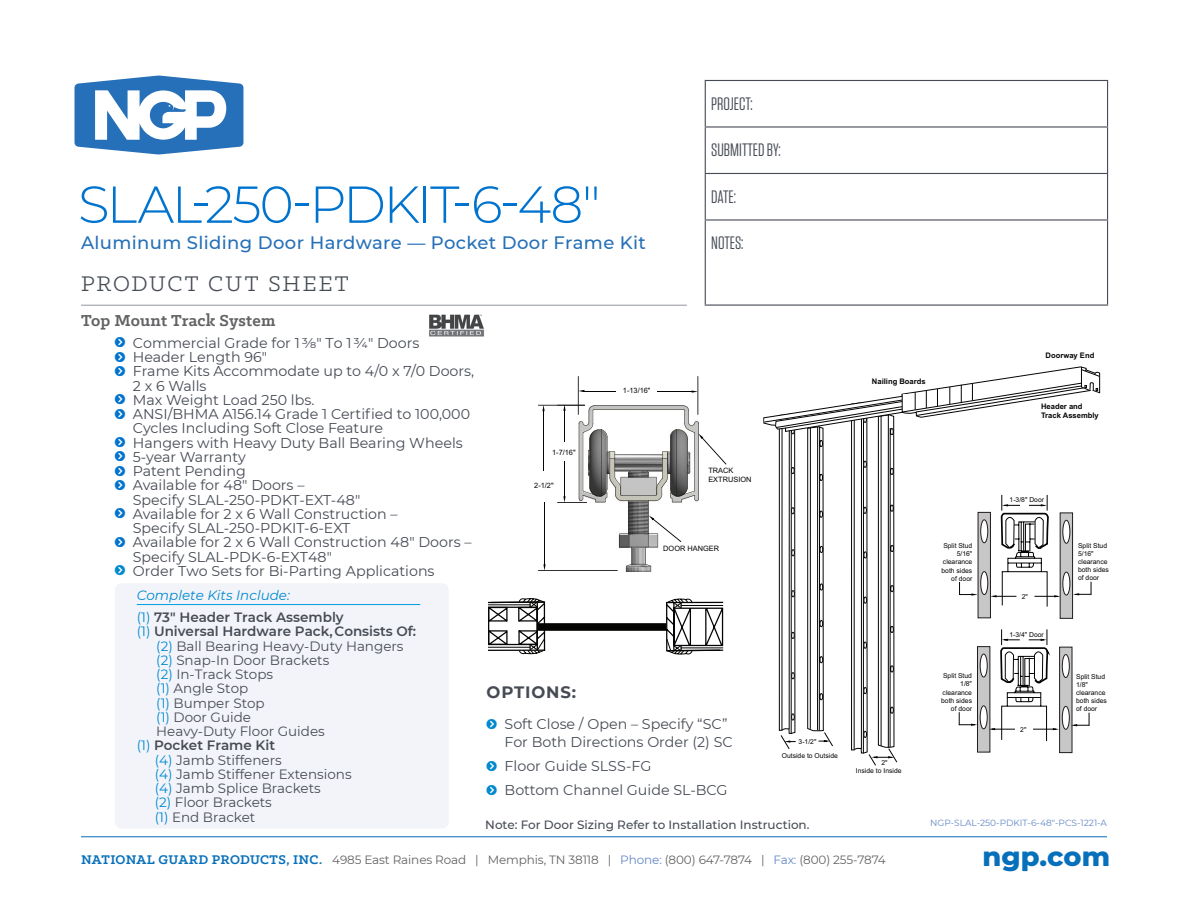
<style>
.page{position:relative;width:1188px;height:918px;background:#fff}
.page>*{position:absolute;margin:0;border:0;box-sizing:border-box;transform-origin:0 0}
.t1{font:300 51.9px "Montserrat";letter-spacing:-.045em;color:#0073ce}
.t2{font:800 27.15px "Montserrat";color:#0770ba}
.t3{font:24px "Klinic Slab";letter-spacing:.085em;color:#464b54}
.t4{font:500 18px "Montserrat";letter-spacing:.02em;color:#2570b8}
.t5{font:18px "Tungsten";color:#464b54}
.t6{font:700 18px "Klinic Slab";letter-spacing:.01em;color:#636366}
.SMALL_BLUE_SUBHEADS{font:700 16.5px "Montserrat";letter-spacing:.05em;color:#464b54}
.BODY_REG{font:14.25px/14.2px "Montserrat";color:#464b54}
.t7{font:13.5px "Montserrat";color:#464b54}
.SMALL_BLUE_SUBHEADS-2{font:600 13.5px/22.6px "Montserrat";color:#464b54}
.t8{font:12px "Montserrat";letter-spacing:-.01em;color:#636366}
.t9{font:500 12px "Montserrat";color:#464b54}
.t10{font:9px "Montserrat";color:#6488c5}
.t11{font:700 7.65px/9.1px "Arial";color:#040503}
.t12{font:7.35px/8.9px "Arial";color:#040503}
.t13{font:6.75px/8.1px "Arial";color:#040503;text-align:right}
.s1{font-weight:400;font-style:italic;color:#0089cf}
.s2{font-weight:400;color:#0089cf}
.s3{color:#0089cf}
.s4{font-family:"Klinic Slab";font-weight:700;font-size:14.25px;color:#0770ba}
.s5{color:#6488c5}
</style>
<div class="page">
<svg style="left:75px;top:76px;width:168px;height:78px"></svg>
<hr style="left:81px;top:836px;width:1026px;height:1px;background:#0770ba">
<hr style="left:705px;top:81px;width:1px;height:45px;background:#464b54">
<hr style="left:705px;top:128px;width:1px;height:45px;background:#464b54">
<hr style="left:705px;top:174px;width:1px;height:45px;background:#464b54">
<hr style="left:705px;top:221px;width:1px;height:84px;background:#464b54">
<hr style="left:705px;top:80px;width:403px;height:1px;background:#464b54">
<hr style="left:1107px;top:81px;width:1px;height:45px;background:#464b54">
<hr style="left:1107px;top:128px;width:1px;height:45px;background:#464b54">
<hr style="left:1107px;top:174px;width:1px;height:45px;background:#464b54">
<hr style="left:1107px;top:221px;width:1px;height:84px;background:#464b54">
<hr style="left:705px;top:126px;width:403px;height:2px;background:#464b54">
<hr style="left:705px;top:173px;width:403px;height:1px;background:#464b54">
<hr style="left:705px;top:219px;width:403px;height:2px;background:#464b54">
<hr style="left:705px;top:305px;width:403px;height:1px;background:#464b54">
<hr style="left:81px;top:305px;width:606px;height:1px;background:#91959d">
<svg style="left:763px;top:366px;width:337px;height:400px"></svg>
<svg style="left:666px;top:598px;width:57px;height:56px"></svg>
<div style="left:537px;top:623px;width:129px;height:8px;background:#040503"></div>
<svg style="left:488px;top:598px;width:58px;height:56px"></svg>
<hr style="left:697px;top:376px;width:1px;height:39px;background:#231f20">
<hr style="left:578px;top:376px;width:1px;height:39px;background:#231f20">
<hr style="left:538px;top:405px;width:47px;height:1px;background:#231f20">
<hr style="left:538px;top:570px;width:80px;height:1px;background:#231f20">
<hr style="left:544px;top:502px;width:1px;height:64px;background:#040503">
<svg style="left:543px;top:564px;width:3px;height:7px"></svg>
<hr style="left:543px;top:410px;width:1px;height:60px;background:#040503">
<svg style="left:542px;top:405px;width:3px;height:6px"></svg>
<hr style="left:583px;top:391px;width:33px;height:1px;background:#040503">
<svg style="left:578px;top:390px;width:7px;height:2px"></svg>
<hr style="left:657px;top:391px;width:36px;height:1px;background:#040503">
<svg style="left:692px;top:390px;width:6px;height:3px"></svg>
<svg style="left:557px;top:404px;width:170px;height:168px"></svg>
<img style="left:429px;top:314px;width:55px;height:23px">
<div style="left:115px;top:583px;width:334px;height:246px;background:#f3f4f9;border-radius:7px"></div>
<hr style="left:137px;top:604px;width:283px;height:1px;background:#009cdf">
<p class="t1" style="left:78px;top:169px;width:524px">SLAL-250-PDKIT-6-48"</p>
<p class="t4" style="left:81px;top:230px;width:566px">Aluminum Sliding Door Hardware — Pocket Door Frame Kit</p>
<h3 class="t3" style="left:81px;top:269px;width:269px">PRODUCT CUT SHEET</h3>
<p class="t6" style="left:81px;top:308px;width:196px">Top Mount Track System</p>
<p class="BODY_REG" style="left:133px;top:335px;width:288px">Commercial Grade for 1 3/8" To 1 3/4" Doors</p>
<p class="BODY_REG" style="left:133px;top:350px;width:136px">Header Length 96"</p>
<p class="BODY_REG" style="left:133px;top:364px;width:343px">Frame Kits Accommodate up to 4/0 x 7/0 Doors,<br>2 x 6 Walls</p>
<p class="BODY_REG" style="left:133px;top:392px;width:183px">Max Weight Load 250 lbs.</p>
<p class="BODY_REG" style="left:133px;top:407px;width:339px">ANSI/BHMA A156.14 Grade 1 Certified to 100,000<br>Cycles Including Soft Close Feature</p>
<p class="BODY_REG" style="left:133px;top:435px;width:331px">Hangers with Heavy Duty Ball Bearing Wheels</p>
<p class="BODY_REG" style="left:133px;top:449px;width:115px">5-year Warranty</p>
<p class="BODY_REG" style="left:133px;top:464px;width:114px">Patent Pending</p>
<p class="BODY_REG" style="left:133px;top:478px;width:229px">Available for 48" Doors –<br>Specify SLAL-250-PDKT-EXT-48"</p>
<p class="BODY_REG" style="left:133px;top:506px;width:266px">Available for 2 x 6 Wall Construction –<br>Specify SLAL-250-PDKIT-6-EXT</p>
<p class="BODY_REG" style="left:133px;top:535px;width:340px">Available for 2 x 6 Wall Construction 48" Doors –<br>Specify SLAL-PDK-6-EXT48"</p>
<p class="BODY_REG" style="left:133px;top:563px;width:303px">Order Two Sets for Bi-Parting Applications</p>
<p class="t12" style="left:552px;top:448px;width:25px">1-7/16"</p>
<p class="t12" style="left:534px;top:481px;width:21px">2-1/2"</p>
<p class="t12" style="left:623px;top:386px;width:29px">1-13/16"</p>
<p class="t5" style="left:711px;top:94px;width:43px">PROJECT:</p>
<p class="t5" style="left:711px;top:141px;width:71px">SUBMITTED BY:</p>
<p class="t5" style="left:711px;top:187px;width:26px">DATE:</p>
<p class="t5" style="left:711px;top:234px;width:34px">NOTES:</p>
<p class="t12" style="left:708px;top:466px;width:45px">TRACK<br>EXTRUSION</p>
<p class="t12" style="left:663px;top:544px;width:57px">DOOR HANGER</p>
<p class="SMALL_BLUE_SUBHEADS-2" style="left:137px;top:583px;width:208px"><span class="s1">Complete Kits Include:<br></span><span class="s2">(1)</span> 73" Header Track Assembly</p>
<p class="SMALL_BLUE_SUBHEADS-2" style="left:137px;top:620px;width:281px"><span class="s2">(1)</span> Universal Hardware Pack, Consists Of:</p>
<p class="t7" style="left:156px;top:637px;width:249px"><span class="s3">(2)</span> Ball Bearing Heavy-Duty Hangers</p>
<p class="t7" style="left:156px;top:651px;width:175px"><span class="s3">(2)</span> Snap-In Door Brackets</p>
<p class="t7" style="left:156px;top:665px;width:118px"><span class="s3">(2)</span> In-Track Stops</p>
<p class="t7" style="left:156px;top:679px;width:94px"><span class="s3">(1)</span> Angle Stop</p>
<p class="t7" style="left:156px;top:694px;width:110px"><span class="s3">(1)</span> Bumper Stop</p>
<p class="t7" style="left:156px;top:708px;width:96px"><span class="s3">(1)</span> Door Guide</p>
<p class="t7" style="left:156px;top:722px;width:170px">Heavy-Duty Floor Guides</p>
<p class="SMALL_BLUE_SUBHEADS-2" style="left:137px;top:734px;width:140px"><span class="s2">(1)</span> Pocket Frame Kit</p>
<p class="t7" style="left:155px;top:751px;width:128px"><span class="s3">(4)</span> Jamb Stiffeners</p>
<p class="t7" style="left:155px;top:765px;width:198px"><span class="s3">(4)</span> Jamb Stiffener Extensions</p>
<p class="t7" style="left:155px;top:779px;width:167px"><span class="s3">(4)</span> Jamb Splice Brackets</p>
<p class="t7" style="left:155px;top:793px;width:119px"><span class="s3">(2)</span> Floor Brackets</p>
<p class="t7" style="left:155px;top:808px;width:102px"><span class="s3">(1)</span> End Bracket</p>
<p class="SMALL_BLUE_SUBHEADS" style="left:487px;top:681px;width:91px">OPTIONS:</p>
<p class="BODY_REG" style="left:505px;top:715px;width:230px;line-height:18px">Soft Close / Open – Specify “SC”<br>For Both Directions Order (2) SC</p>
<p class="BODY_REG" style="left:505px;top:758px;width:148px">Floor Guide SLSS-FG</p>
<p class="BODY_REG" style="left:505px;top:782px;width:225px">Bottom Channel Guide SL-BCG</p>
<p class="t13" style="left:799px;top:737px;width:19px">3-1/2"</p>
<p class="t13" style="left:782px;top:751px;width:58px">Outside to Outside</p>
<p class="t9" style="left:485px;top:816px;width:326px">Note: For Door Sizing Refer to Installation Instruction.</p>
<p class="t11" style="left:872px;top:377px;width:55px">Nailing Boards</p>
<p class="t11" style="left:1046px;top:350px;width:50px">Doorway End</p>
<p class="t11" style="left:1041px;top:401px;width:59px">Header and<br>Track Assembly</p>
<p class="t13" style="left:881px;top:758px;width:8px">2"</p>
<p class="t13" style="left:856px;top:767px;width:47px">Inside to Inside</p>
<p class="t13" style="left:941px;top:542px;width:32px">Split Stud<br>5/16" clearance both sides of door</p>
<p class="t13" style="left:1010px;top:496px;width:36px">1-3/8" Door</p>
<p class="t13" style="left:1022px;top:593px;width:8px">2"</p>
<p class="t13" style="left:1009px;top:631px;width:36px">1-3/4" Door</p>
<p class="t13" style="left:1078px;top:541px;width:32px;text-align:left">Split Stud<br>5/16" clearance both sides of door</p>
<p class="t13" style="left:941px;top:672px;width:32px">Split Stud<br>1/8" clearance both sides of door</p>
<p class="t13" style="left:1076px;top:672px;width:32px;text-align:left">Split Stud<br>1/8" clearance both sides of door</p>
<p class="t13" style="left:1020px;top:726px;width:8px">2"</p>
<p class="t10" style="left:930px;top:817px;width:178px">NGP-SLAL-250-PDKIT-6-48"-PCS-1221-A</p>
<p class="t8" style="left:81px;top:851px;width:806px"><span class="s4">NATIONAL GUARD PRODUCTS, INC.</span> 4985 East Raines Road | Memphis, TN 38118 | <span class="s5">Phone:</span> (800) 647-7874 | <span class="s5">Fax:</span> (800) 255-7874</p>
<h2 class="t2" style="left:983px;top:837px;width:129px">ngp.com</h2>
</div>
